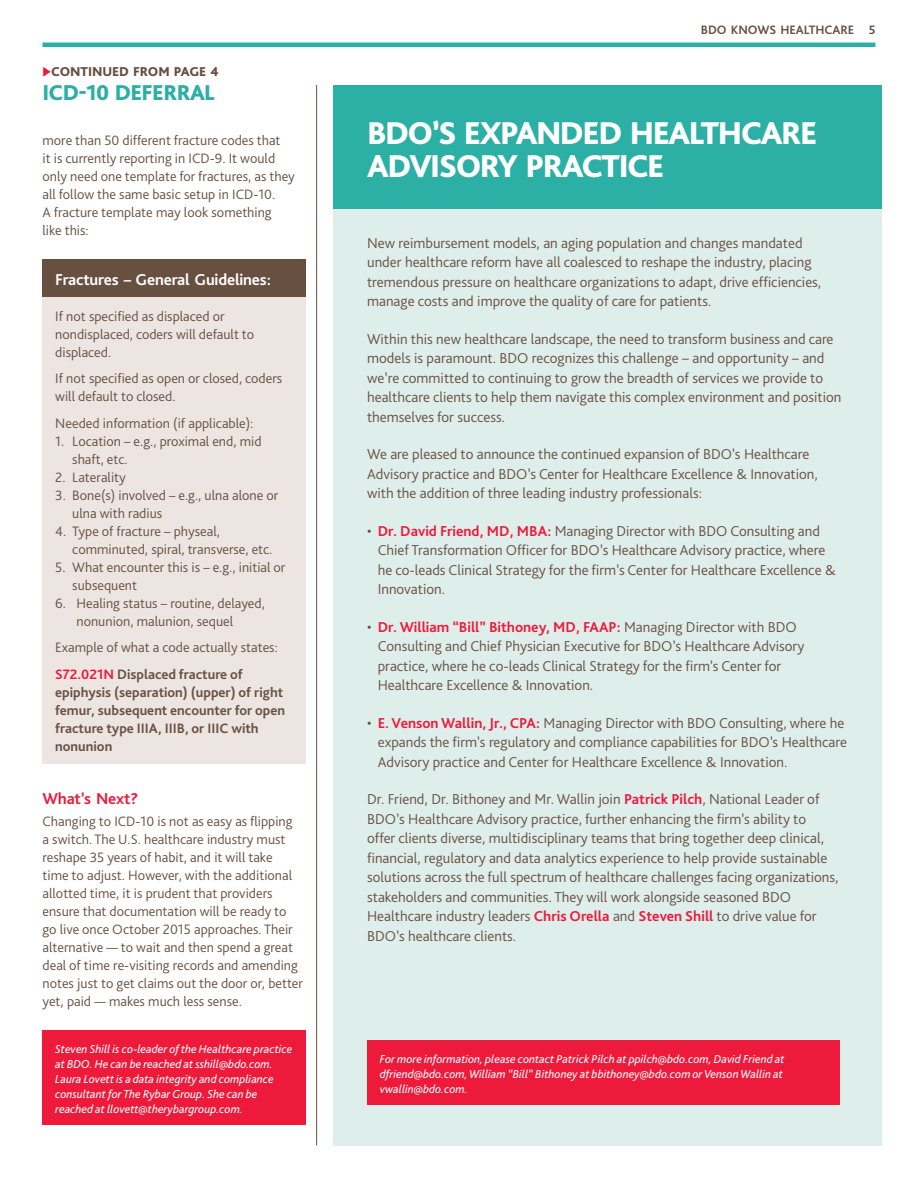
<style>
.page{position:relative;width:918px;height:1188px;background:#fff}
.page>*{position:absolute;margin:0;border:0;box-sizing:border-box;transform-origin:0 0}
.t1{font:800 33px/33px "Bliss Pro";letter-spacing:-.045em;color:#fff}
.t2{font:800 22.5px "Bliss Pro";letter-spacing:-.03em;color:#2cafa4}
.t3{font:700 16.5px "Bliss Pro";letter-spacing:-.01em;color:#fff}
.t4{font:700 16.5px "Bliss Pro";letter-spacing:-.01em;color:#ed1a3b}
.t5{font:300 15px/19.5px "Bliss Pro";color:#685041}
.t6{font:300 14.25px/18px "Bliss Pro";color:#685041}
.t7{font:700 14.25px/18px "Bliss Pro";color:#685041}
.t8{font:800 13.5px "Bliss Pro";letter-spacing:-.005em;color:#685041}
.t9{font:700 12.75px "Bliss Pro";letter-spacing:-.005em;color:#685041}
.t10{font:italic 12px/15px "Bliss Pro";color:#fff}
.s1{color:#ed1a3b}
.s2{font-weight:700;color:#ed1a3b}
.s3{font-weight:700}
</style>
<div class="page">
<hr style="left:43px;top:43px;width:832px;height:4px;background:#2cafa4">
<div style="left:333px;top:86px;width:548px;height:1059px;background:#deeeeb"></div>
<div style="left:43px;top:259px;width:263px;height:38px;background:#685041"></div>
<div style="left:43px;top:297px;width:263px;height:467px;background:#ece5e1"></div>
<div style="left:43px;top:1031px;width:263px;height:94px;background:#ed1a3b"></div>
<hr style="left:316px;top:85px;width:1px;height:1060px;background:#685041">
<div style="left:367px;top:1041px;width:472px;height:64px;background:#ed1a3b"></div>
<div style="left:333px;top:85px;width:548px;height:123px;background:#2cafa4"></div>
<p class="t9" style="left:701px;top:22px;width:176px">BDO KNOWS HEALTHCARE 5</p>
<p class="t8" style="left:43px;top:63px;width:178px"><span class="s1">◆</span>CONTINUED FROM PAGE 4</p>
<h2 class="t2" style="left:43px;top:78px;width:174px">ICD-10 DEFERRAL</h2>
<p class="t6" style="left:43px;top:131px;width:254px">more than 50 different fracture codes that<br>it is currently reporting in ICD-9. It would only need one template for fractures, as they all follow the same basic setup in ICD-10.<br>A fracture template may look something<br>like this:</p>
<p class="t3" style="left:55px;top:269px;width:217px">Fractures – General Guidelines:</p>
<p class="t6" style="left:55px;top:307px;width:200px">If not specified as displaced or nondisplaced, coders will default to displaced.</p>
<p class="t6" style="left:55px;top:369px;width:228px">If not specified as open or closed, coders will default to closed.</p>
<p class="t6" style="left:55px;top:414px;width:200px">Needed information (if applicable):</p>
<p class="t6" style="left:72px;top:432px;width:191px;text-indent:-17px">1. Location – e.g., proximal end, mid shaft, etc.</p>
<p class="t6" style="left:55px;top:468px;width:72px">2. Laterality</p>
<p class="t6" style="left:72px;top:486px;width:207px;text-indent:-17px">3. Bone(s) involved – e.g., ulna alone or ulna with radius</p>
<p class="t6" style="left:72px;top:522px;width:202px;text-indent:-17px">4. Type of fracture – physeal, comminuted, spiral, transverse, etc.</p>
<p class="t6" style="left:72px;top:558px;width:215px;text-indent:-17px">5. What encounter this is – e.g., initial or subsequent</p>
<p class="t6" style="left:77px;top:594px;width:190px;text-indent:-21px">6. Healing status – routine, delayed, nonunion, malunion, sequel</p>
<p class="t6" style="left:55px;top:634px;width:224px;line-height:26.5px">Example of what a code actually states:<br><span class="s2">S72.021N</span> <span class="s3">Displaced fracture of</span></p>
<p class="t7" style="left:55px;top:683px;width:231px">epiphysis (separation) (upper) of right femur, subsequent encounter for open fracture type IIIA, IIIB, or IIIC with nonunion</p>
<h1 class="t1" style="left:367px;top:116px;width:452px">BDO’S EXPANDED HEALTHCARE<br>ADVISORY PRACTICE</h1>
<p class="t5" style="left:367px;top:233px;width:456px">New reimbursement models, an aging population and changes mandated under healthcare reform have all coalesced to reshape the industry, placing tremendous pressure on healthcare organizations to adapt, drive efficiencies, manage costs and improve the quality of care for patients.</p>
<p class="t5" style="left:367px;top:329px;width:476px">Within this new healthcare landscape, the need to transform business and care models is paramount. BDO recognizes this challenge – and opportunity – and we’re committed to continuing to grow the breadth of services we provide to healthcare clients to help them navigate this complex environment and position themselves for success.</p>
<p class="t5" style="left:367px;top:444px;width:452px">We are pleased to announce the continued expansion of BDO’s Healthcare<br>Advisory practice and BDO’s Center for Healthcare Excellence &amp; Innovation, with the addition of three leading industry professionals:</p>
<p class="t5" style="left:378px;top:521px;width:459px;text-indent:-11px">• <span class="s2">Dr. David Friend, MD, MBA:</span> Managing Director with BDO Consulting and Chief Transformation Officer for BDO’s Healthcare Advisory practice, where he co-leads Clinical Strategy for the firm’s Center for Healthcare Excellence &amp; Innovation.</p>
<p class="t5" style="left:378px;top:617px;width:428px;text-indent:-11px">• <span class="s2">Dr. William “Bill” Bithoney, MD, FAAP:</span> Managing Director with BDO Consulting and Chief Physician Executive for BDO’s Healthcare Advisory practice, where he co-leads Clinical Strategy for the firm’s Center for Healthcare Excellence &amp; Innovation.</p>
<p class="t5" style="left:378px;top:713px;width:471px;text-indent:-11px">• <span class="s2">E. Venson Wallin, Jr., CPA:</span> Managing Director with BDO Consulting, where he expands the firm’s regulatory and compliance capabilities for BDO’s Healthcare<br>Advisory practice and Center for Healthcare Excellence &amp; Innovation.</p>
<p class="t5" style="left:367px;top:789px;width:473px">Dr. Friend, Dr. Bithoney and Mr. Wallin join <span class="s2">Patrick Pilch</span>, National Leader of BDO’s Healthcare Advisory practice, further enhancing the firm’s ability to<br>offer clients diverse, multidisciplinary teams that bring together deep clinical, financial, regulatory and data analytics experience to help provide sustainable solutions across the full spectrum of healthcare challenges facing organizations, stakeholders and communities. They will work alongside seasoned BDO Healthcare industry leaders <span class="s2">Chris Orella</span> and <span class="s2">Steven Shill</span> to drive value for BDO’s healthcare clients.</p>
<p class="t4" style="left:43px;top:788px;width:97px">What’s Next?</p>
<p class="t6" style="left:43px;top:812px;width:262px">Changing to ICD-10 is not as easy as flipping<br>a switch. The U.S. healthcare industry must reshape 35 years of habit, and it will take<br>time to adjust. However, with the additional allotted time, it is prudent that providers ensure that documentation will be ready to go live once October 2015 approaches. Their alternative — to wait and then spend a great deal of time re-visiting records and amending notes just to get claims out the door or, better yet, paid — makes much less sense.</p>
<p class="t10" style="left:55px;top:1041px;width:239px">Steven Shill is co-leader of the Healthcare practice at BDO. He can be reached at sshill@bdo.com.<br>Laura Lovett is a data integrity and compliance consultant for The Rybar Group. She can be reached at llovett@therybargroup.com.</p>
<p class="t10" style="left:380px;top:1051px;width:406px">For more information, please contact Patrick Pilch at ppilch@bdo.com, David Friend at dfriend@bdo.com, William “Bill” Bithoney at bbithoney@bdo.com or Venson Wallin at vwallin@bdo.com.</p>
</div>
